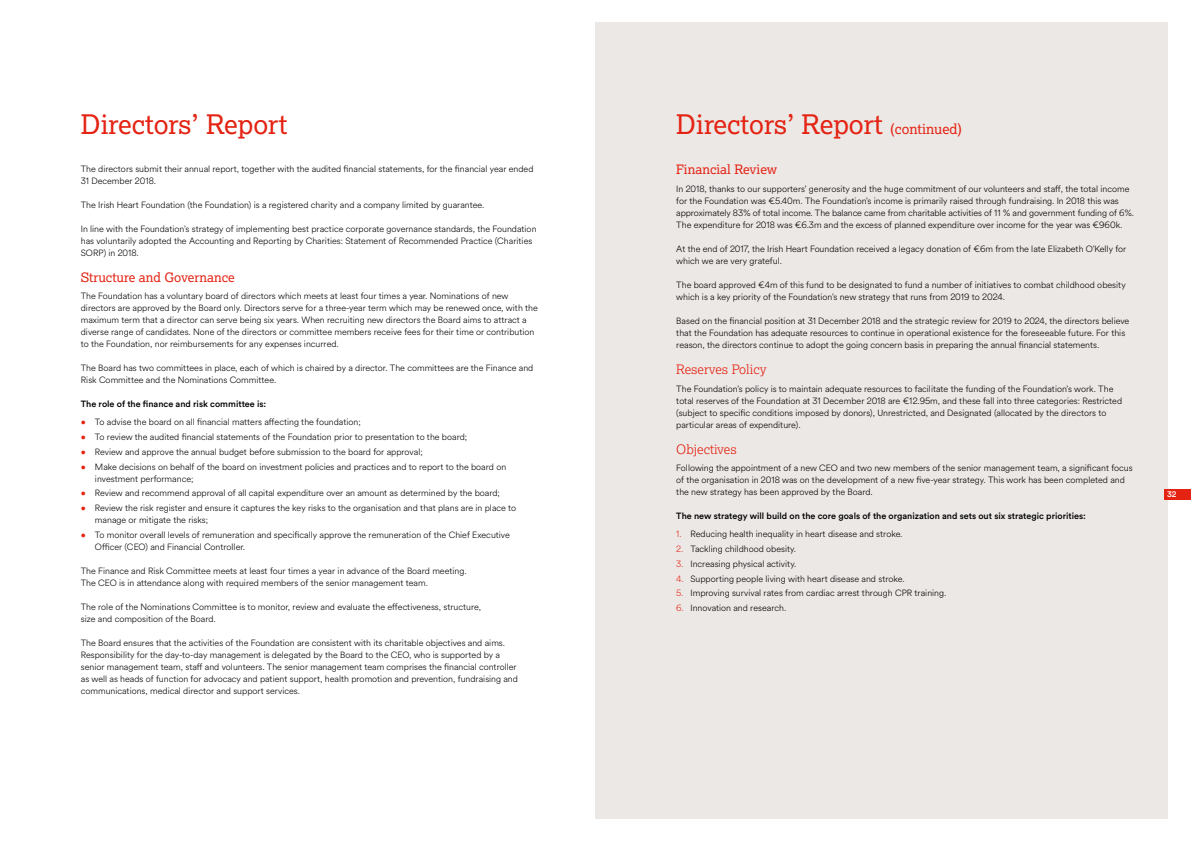
<style>
.page{position:relative;width:1191px;height:842px;background:#fff}
.page>*{position:absolute;margin:0;border:0;box-sizing:border-box;transform-origin:0 0}
.t1{font:27px "Lexia";color:#e42313}
.t2{font:13px "Lexia";color:#e42313}
.t3{font:300 13px "Lexia";color:#e42313}
.t4{font:300 9px/12px "Circular Air Pro";color:#000}
.t5{font:500 9px "Circular Air Pro";color:#000}
.t6{font:500 8px "Circular Air Pro";color:#fff}
.s1{color:#e42313}
.s2{font-size:14px}
</style>
<div class="page">
<div style="left:595px;top:23px;width:573px;height:796px;background:#ece8e6"></div>
<div style="left:1164px;top:490px;width:27px;height:10px;background:#e42313"></div>
<h1 class="t1" style="left:81px;top:107px;width:208px">Directors’ Report</h1>
<p class="t4" style="left:81px;top:162px;width:454px">The directors submit their annual report, together with the audited financial statements, for the financial year ended<br>31 December 2018.</p>
<p class="t4" style="left:81px;top:198px;width:405px">The Irish Heart Foundation (the Foundation) is a registered charity and a company limited by guarantee.</p>
<p class="t4" style="left:81px;top:222px;width:457px">In line with the Foundation’s strategy of implementing best practice corporate governance standards, the Foundation has voluntarily adopted the Accounting and Reporting by Charities: Statement of Recommended Practice (Charities<br>SORP) in 2018.</p>
<h2 class="t2" style="left:81px;top:269px;width:155px">Structure and Governance</h2>
<p class="t4" style="left:81px;top:290px;width:458px">The Foundation has a voluntary board of directors which meets at least four times a year. Nominations of new directors are approved by the Board only. Directors serve for a three-year term which may be renewed once, with the maximum term that a director can serve being six years. When recruiting new directors the Board aims to attract a diverse range of candidates. None of the directors or committee members receive fees for their time or contribution to the Foundation, nor reimbursements for any expenses incurred.</p>
<p class="t4" style="left:81px;top:362px;width:454px">The Board has two committees in place, each of which is chaired by a director. The committees are the Finance and<br>Risk Committee and the Nominations Committee.</p>
<p class="t5" style="left:81px;top:398px;width:187px">The role of the finance and risk committee is:</p>
<p class="t4" style="left:81px;top:416px;width:281px"><span class="s1">•</span> To advise the board on all financial matters affecting the foundation;</p>
<p class="t4" style="left:81px;top:430px;width:388px"><span class="s1">•</span> To review the audited financial statements of the Foundation prior to presentation to the board;</p>
<p class="t4" style="left:81px;top:445px;width:343px"><span class="s1">•</span> Review and approve the annual budget before submission to the board for approval;</p>
<p class="t4" style="left:95px;top:460px;width:413px;text-indent:-14px"><span class="s1">•</span> Make decisions on behalf of the board on investment policies and practices and to report to the board on investment performance;</p>
<p class="t4" style="left:81px;top:487px;width:421px"><span class="s1">•</span> Review and recommend approval of all capital expenditure over an amount as determined by the board;</p>
<p class="t4" style="left:95px;top:502px;width:423px;text-indent:-14px"><span class="s1">•</span> Review the risk register and ensure it captures the key risks to the organisation and that plans are in place to manage or mitigate the risks;</p>
<p class="t4" style="left:95px;top:529px;width:416px;text-indent:-14px"><span class="s1">•</span> To monitor overall levels of remuneration and specifically approve the remuneration of the Chief Executive<br>Officer (CEO) and Financial Controller.</p>
<p class="t4" style="left:81px;top:565px;width:387px">The Finance and Risk Committee meets at least four times a year in advance of the Board meeting.<br>The CEO is in attendance along with required members of the senior management team.</p>
<p class="t4" style="left:81px;top:601px;width:402px">The role of the Nominations Committee is to monitor, review and evaluate the effectiveness, structure, size and composition of the Board.</p>
<p class="t4" style="left:81px;top:637px;width:439px">The Board ensures that the activities of the Foundation are consistent with its charitable objectives and aims.<br>Responsibility for the day-to-day management is delegated by the Board to the CEO, who is supported by a senior management team, staff and volunteers. The senior management team comprises the financial controller as well as heads of function for advocacy and patient support, health promotion and prevention, fundraising and communications, medical director and support services.</p>
<h1 class="t1" style="left:676px;top:107px;width:287px">Directors’ Report <span class="s2">(continued)</span></h1>
<h2 class="t2" style="left:676px;top:161px;width:102px">Financial Review</h2>
<p class="t4" style="left:676px;top:182px;width:459px">In 2018, thanks to our supporters’ generosity and the huge commitment of our volunteers and staff, the total income for the Foundation was €5.40m. The Foundation’s income is primarily raised through fundraising. In 2018 this was approximately 83% of total income. The balance came from charitable activities of 11 % and government funding of 6%.<br>The expenditure for 2018 was €6.3m and the excess of planned expenditure over income for the year was €960k.</p>
<p class="t4" style="left:676px;top:242px;width:451px">At the end of 2017, the Irish Heart Foundation received a legacy donation of €6m from the late Elizabeth O’Kelly for which we are very grateful.</p>
<p class="t4" style="left:676px;top:278px;width:451px">The board approved €4m of this fund to be designated to fund a number of initiatives to combat childhood obesity which is a key priority of the Foundation’s new strategy that runs from 2019 to 2024.</p>
<p class="t4" style="left:676px;top:314px;width:454px">Based on the financial position at 31 December 2018 and the strategic review for 2019 to 2024, the directors believe that the Foundation has adequate resources to continue in operational existence for the foreseeable future. For this reason, the directors continue to adopt the going concern basis in preparing the annual financial statements.</p>
<h2 class="t3" style="left:676px;top:361px;width:92px">Reserves Policy</h2>
<p class="t4" style="left:676px;top:382px;width:447px">The Foundation’s policy is to maintain adequate resources to facilitate the funding of the Foundation’s work. The total reserves of the Foundation at 31 December 2018 are €12.95m, and these fall into three categories: Restricted (subject to specific conditions imposed by donors), Unrestricted, and Designated (allocated by the directors to particular areas of expenditure).</p>
<h2 class="t3" style="left:676px;top:441px;width:62px">Objectives</h2>
<p class="t4" style="left:676px;top:462px;width:458px">Following the appointment of a new CEO and two new members of the senior management team, a significant focus of the organisation in 2018 was on the development of a new five-year strategy. This work has been completed and the new strategy has been approved by the Board.</p>
<p class="t5" style="left:676px;top:510px;width:411px">The new strategy will build on the core goals of the organization and sets out six strategic priorities:</p>
<p class="t4" style="left:676px;top:527px;width:228px"><span class="s1">1.</span> Reducing health inequality in heart disease and stroke.</p>
<p class="t4" style="left:676px;top:542px;width:121px"><span class="s1">2.</span> Tackling childhood obesity.</p>
<p class="t4" style="left:676px;top:557px;width:121px"><span class="s1">3.</span> Increasing physical activity.</p>
<p class="t4" style="left:676px;top:572px;width:230px"><span class="s1">4.</span> Supporting people living with heart disease and stroke.</p>
<p class="t4" style="left:676px;top:587px;width:271px"><span class="s1">5.</span> Improving survival rates from cardiac arrest through CPR training.</p>
<p class="t4" style="left:676px;top:602px;width:112px"><span class="s1">6.</span> Innovation and research.</p>
<p class="t6" style="left:1167px;top:489px;width:11px">32</p>
</div>
